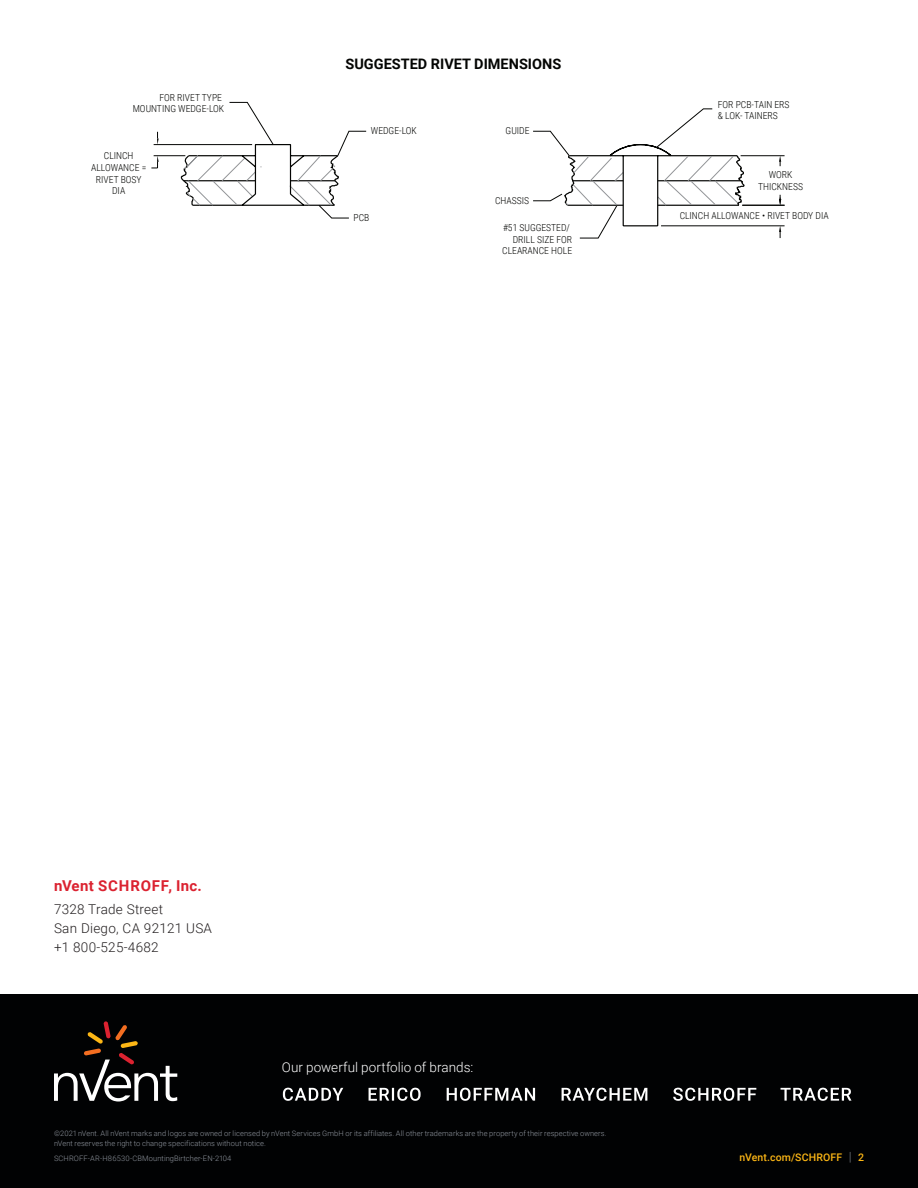
<style>
.page{position:relative;width:918px;height:1188px;background:#fff}
.page>*{position:absolute;margin:0;border:0;box-sizing:border-box;transform-origin:0 0}
.Country_Red_-_nVent{font:700 15px "Roboto";letter-spacing:.035em;color:#db2230}
.t1{font:700 14.55px "Roboto";color:#040503}
.Robot_Light{font:300 13.5px/18.8px "Roboto";letter-spacing:.02em;color:#231f20}
.t2{font:300 13.5px "Roboto";color:#fff}
.t3{font:500 10.5px "Roboto";letter-spacing:.015em;color:#fcb615}
.t4{font:300 9.6px/11.6px "Roboto Condensed";color:#040503;text-align:right}
.t5{font:300 7.5px/10.5px "Roboto";letter-spacing:.01em;color:#8f959e}
.s1{font-weight:300;font-size:12.6px;color:#8f959e}
</style>
<div class="page">
<div style="left:0;top:994px;width:918px;height:194px;background:#010203"></div>
<svg style="left:283px;top:1088px;width:568px;height:13px"></svg>
<svg style="left:54px;top:1021px;width:123px;height:81px"></svg>
<svg style="left:151px;top:101px;width:634px;height:126px"></svg>
<p class="t4" style="left:133px;top:91px;width:93px">FOR RIVET TYPE<br>MOUNTING WEDGE-LOK</p>
<p class="t4" style="left:91px;top:150px;width:57px;text-align:center">CLINCH<br>ALLOWANCE =<br>RIVET BOSY<br>DIA</p>
<p class="t1" style="left:346px;top:54px;width:217px">SUGGESTED RIVET DIMENSIONS</p>
<p class="t4" style="left:371px;top:125px;width:47px">WEDGE-LOK</p>
<p class="t4" style="left:506px;top:125px;width:25px">GUIDE</p>
<p class="t4" style="left:354px;top:212px;width:17px">PCB</p>
<p class="t4" style="left:495px;top:194px;width:36px">CHASSIS</p>
<p class="t4" style="left:502px;top:221px;width:71px">#51 SUGGESTED/<br>DRILL SIZE FOR<br>CLEARANCE HOLE</p>
<p class="t4" style="left:718px;top:98px;width:73px;text-align:left">FOR PCB-TAIN ERS &amp; LOK- TAINERS</p>
<p class="t4" style="left:758px;top:169px;width:46px;text-align:center">WORK<br>THICKNESS</p>
<p class="t4" style="left:680px;top:210px;width:151px">CLINCH ALLOWANCE • RIVET BODY DIA</p>
<p class="Country_Red_-_nVent" style="left:54px;top:876px;width:149px">nVent SCHROFF, Inc.</p>
<p class="Robot_Light" style="left:54px;top:900px;width:160px">7328 Trade Street<br>San Diego, CA 92121 USA +1 800-525-4682</p>
<h3 class="t2" style="left:282px;top:1057px;width:193px">Our powerful portfolio of brands:</h3>
<p class="t5" style="left:54px;top:1128px;width:554px">©2021 nVent. All nVent marks and logos are owned or licensed by nVent Services GmbH or its affiliates. All other trademarks are the property of their respective owners. nVent reserves the right to change specifications without notice.</p>
<p class="t5" style="left:54px;top:1153px;width:179px">SCHROFF-AR-H86530-CBMountingBirtcher-EN-2104</p>
<h3 class="t3" style="left:740px;top:1150px;width:126px">nVent.com/SCHROFF <span class="s1">|</span> 2</h3>
</div>
